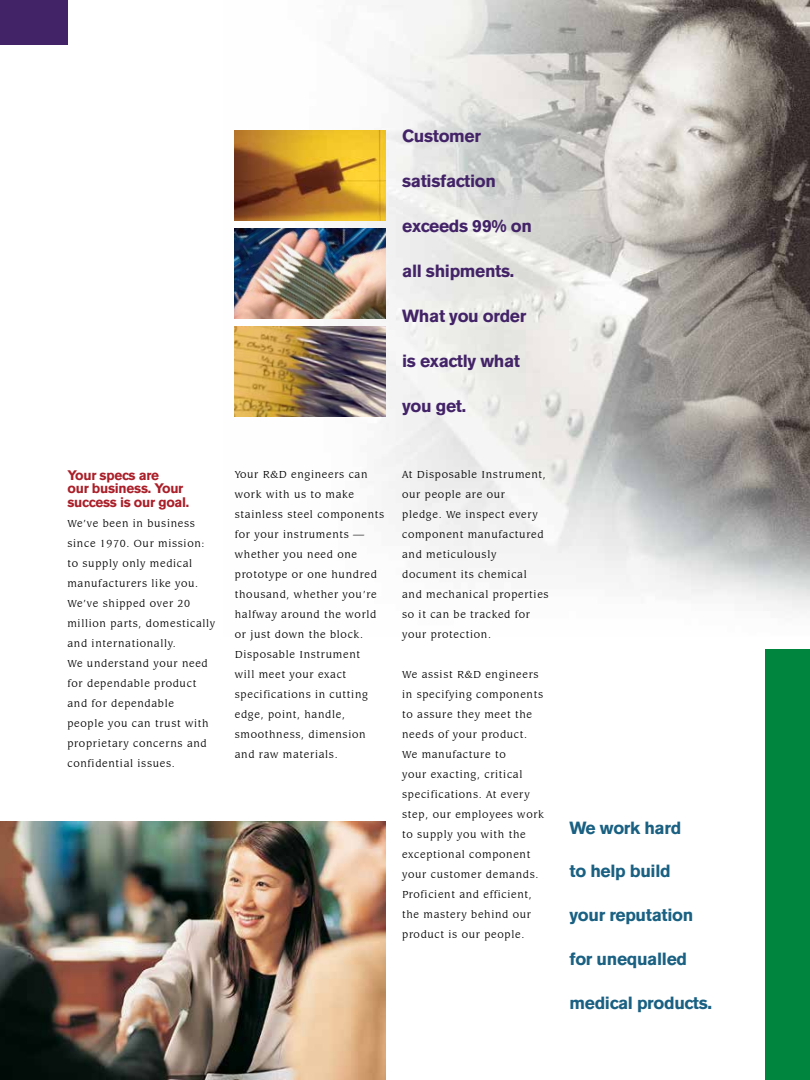
<style>
.page{position:relative;width:810px;height:1080px;background:#fff}
.page>*{position:absolute;margin:0;border:0;box-sizing:border-box;transform-origin:0 0}
.t1{font:700 17.5px "Akzidenz Grotesk BE";letter-spacing:-.02em;color:#432367}
.t2{font:700 17.5px "Akzidenz Grotesk BE";letter-spacing:-.02em;color:#196082}
.t3{font:700 13.75px/13.8px "Akzidenz Grotesk BE";letter-spacing:-.02em;color:#aa1f29}
.t4{font:11.25px/20px "Leawood IT Cby BT";letter-spacing:.06em;color:#000}
.s1{font-size:18.75px}
</style>
<div class="page">
<img style="left:234px;top:0;width:576px;height:610px">
<div style="left:0;top:0;width:68px;height:45px;background:#432367"></div>
<div style="left:765px;top:649px;width:45px;height:431px;background:#00853f"></div>
<img style="left:0;top:822px;width:385px;height:258px">
<img style="left:235px;top:130px;width:150px;height:90px">
<img style="left:235px;top:326px;width:150px;height:90px">
<img style="left:235px;top:228px;width:150px;height:90px">
<h1 class="t1" style="left:402px;top:126px;width:80px">Customer</h1>
<h1 class="t1" style="left:402px;top:171px;width:95px">satisfaction</h1>
<h1 class="t1" style="left:402px;top:216px;width:131px">exceeds 99% on</h1>
<h1 class="t1" style="left:402px;top:261px;width:114px">all shipments.</h1>
<h1 class="t1" style="left:402px;top:306px;width:126px">What you order</h1>
<h1 class="t1" style="left:402px;top:351px;width:119px">is exactly what</h1>
<h1 class="t1" style="left:402px;top:396px;width:65px">you get.</h1>
<p class="t3" style="left:68px;top:468px;width:123px">Your specs are<br>our business. Your success is our goal.</p>
<p class="t4" style="left:68px;top:513px;width:149px">We’ve been in business since 1970. Our mission: to supply only medical manufacturers like you.<br>We’ve shipped over 20 million parts, domestically and internationally.<br>We understand your need for dependable product and for dependable<br>people you can trust with proprietary concerns and confidential issues.</p>
<p class="t4" style="left:235px;top:464px;width:151px">Your R&amp;D engineers can work with us to make stainless steel components for your instruments — whether you need one prototype or one hundred thousand, whether you’re halfway around the world or just down the block.<br>Disposable Instrument<br>will meet your exact specifications in cutting edge, point, handle, smoothness, dimension and raw materials.</p>
<p class="t4" style="left:402px;top:464px;width:148px">At Disposable Instrument, our people are our<br>pledge. We inspect every component manufactured and meticulously document its chemical and mechanical properties so it can be tracked for your protection.</p>
<p class="t4" style="left:402px;top:664px;width:144px">We assist R&amp;D engineers in specifying components to assure they meet the needs of your product.<br>We manufacture to<br>your exacting, critical specifications. At every step, our employees work to supply you with the exceptional component your customer demands.<br>Proficient and efficient, the mastery behind our product is our people.</p>
<h1 class="t2" style="left:570px;top:817px;width:113px">We work hard</h1>
<h1 class="t2" style="left:570px;top:861px;width:103px">to help build</h1>
<h1 class="t2" style="left:570px;top:905px;width:125px">your reputation</h1>
<h1 class="t2" style="left:570px;top:949px;width:119px">for unequalled</h1>
<h1 class="t2" style="left:570px;top:992px;width:144px">medical products<span class="s1">.</span></h1>
</div>
